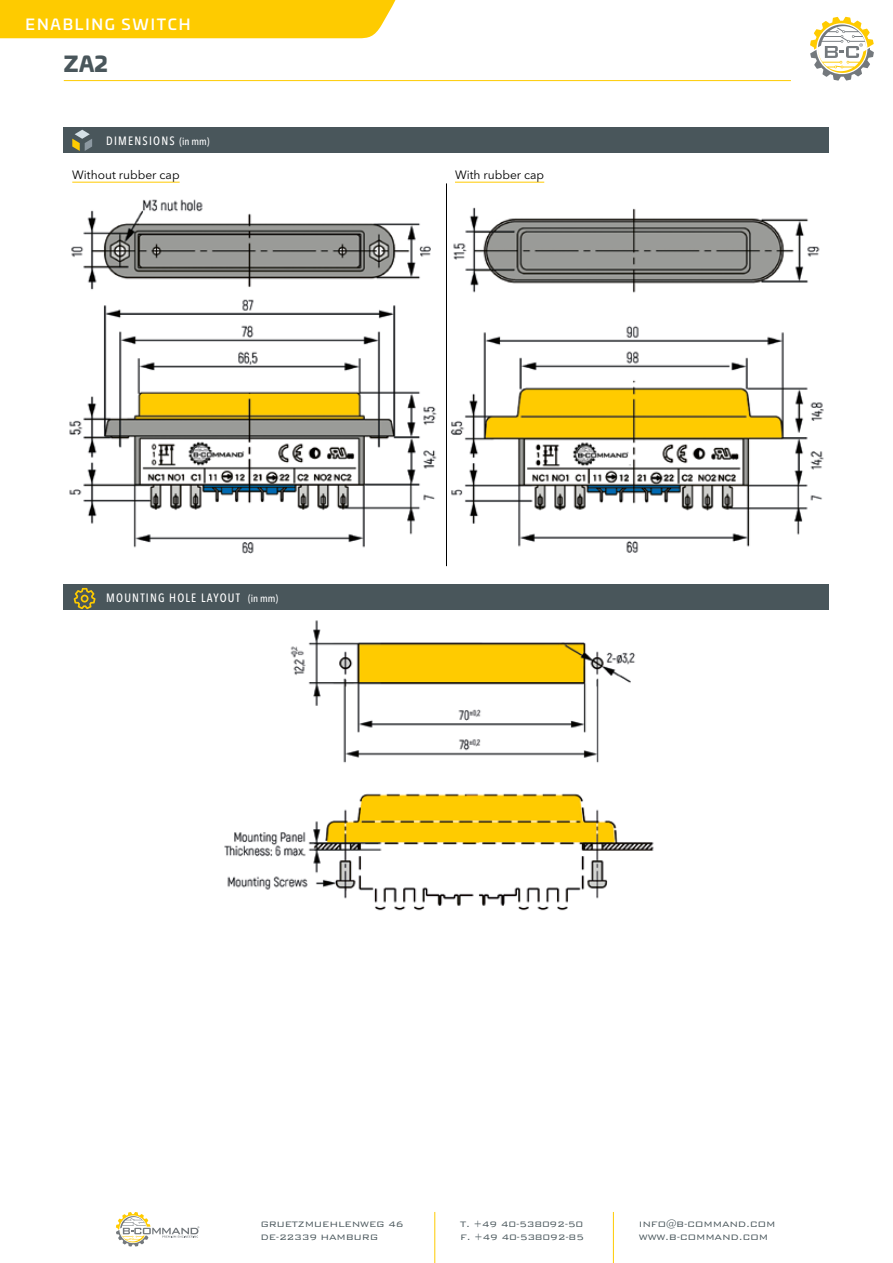
<style>
.page{position:relative;width:893px;height:1263px;background:#fff}
.page>*{position:absolute;margin:0;border:0;box-sizing:border-box;transform-origin:0 0}
.t1{font:900 21px "Univia Pro";color:#49565b}
.t2{font:500 15px "Univia Pro";letter-spacing:.12em;color:#fff}
.t3{font:500 condensed 12px "Avenir Next LT Pro";letter-spacing:.1em;color:#fff}
.t4{font:12px "Avenir Next LT Pro";color:#000}
.t5{font:300 10.5px/12.6px "Bank Gothic BT";letter-spacing:-.025em;color:#49565b}
.s1{font-size:10.5px}
</style>
<div class="page">
<hr style="left:434px;top:1212px;width:1px;height:34px;background:#fecb00">
<hr style="left:613px;top:1212px;width:1px;height:34px;background:#fecb00">
<svg style="left:434px;top:1246px;width:1px;height:17px"></svg>
<svg style="left:613px;top:1246px;width:1px;height:17px"></svg>
<svg style="left:116px;top:1212px;width:83px;height:34px"></svg>
<hr style="left:64px;top:80px;width:727px;height:1px;background:#fecb00">
<div style="left:0;top:0;width:395px;height:38px;background:#fecb00"></div>
<svg style="left:810px;top:17px;width:64px;height:64px"></svg>
<div style="left:64px;top:128px;width:765px;height:25px;background:#49565b"></div>
<hr style="left:446px;top:183px;width:1px;height:383px;background:#000">
<hr style="left:72px;top:182px;width:108px;height:1px;background:#ffcb00">
<hr style="left:455px;top:182px;width:89px;height:1px;background:#ffcb00">
<img style="left:69px;top:199px;width:368px;height:355px">
<img style="left:450px;top:207px;width:374px;height:346px">
<svg style="left:72px;top:130px;width:20px;height:21px"></svg>
<div style="left:64px;top:585px;width:765px;height:25px;background:#49565b"></div>
<img style="left:224px;top:620px;width:430px;height:291px">
<svg style="left:74px;top:588px;width:22px;height:21px"></svg>
<h2 class="t2" style="left:26px;top:13px;width:166px">ENABLING SWITCH</h2>
<h1 class="t1" style="left:64px;top:47px;width:45px">ZA2</h1>
<p class="t3" style="left:106px;top:133px;width:105px">DIMENSIONS <span class="s1">(IN MM)</span></p>
<p class="t4" style="left:72px;top:168px;width:109px">Without rubber cap</p>
<p class="t4" style="left:455px;top:168px;width:91px">With rubber cap</p>
<p class="t3" style="left:106px;top:590px;width:173px">M OUNTING HOLE LAYOUT <span class="s1">(IN MM)</span></p>
<p class="t5" style="left:260px;top:1218px;width:145px">gruetzmuehlenweg 46<br>DE-22339 hamburg</p>
<p class="t5" style="left:460px;top:1218px;width:125px">T. +49 40-538092-50<br>F. +49 40-538092-85</p>
<p class="t5" style="left:639px;top:1218px;width:138px">info@B-command.com www.b-command.com</p>
</div>
